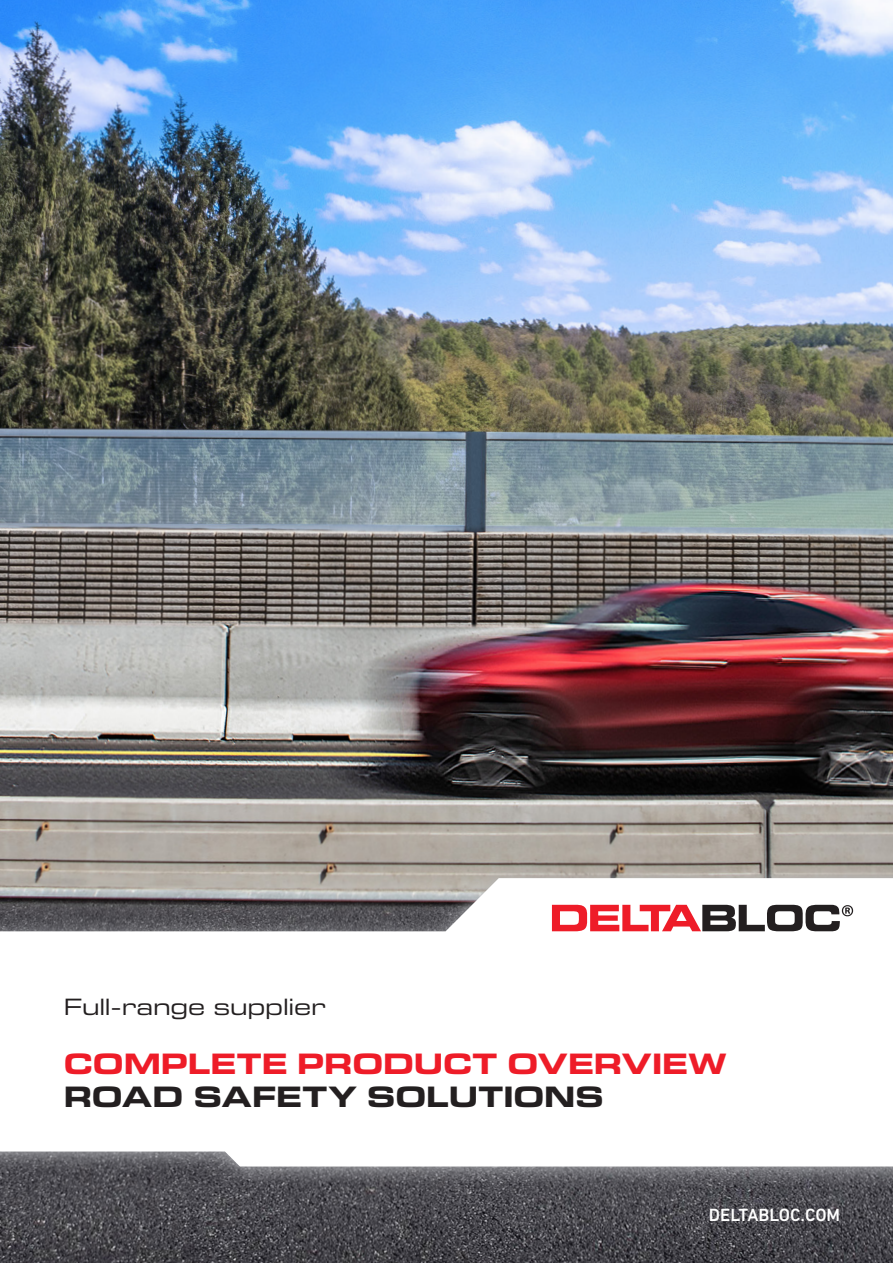
<style>
.page{position:relative;width:893px;height:1263px;background:#fff}
.page>*{position:absolute;margin:0;border:0;box-sizing:border-box;transform-origin:0 0}
.t1{font:700 expanded 30px "Eurostile Next W1 G";color:#ee1c28}
.t2{font:700 expanded 30px "Eurostile Next W1 G";letter-spacing:-.005em;color:#231f20}
.t3{font:expanded 24px "Eurostile Next W1 G";letter-spacing:-.005em;color:#231f20}
.t4{font:500 18px "DIN Next W1 G";color:#fff}
</style>
<div class="page">
<img style="left:0;top:0;width:893px;height:1263px">
<div style="left:0;top:863px;width:893px;height:326px;background:#b2b3b7;opacity:.88"></div>
<svg style="left:0;top:878px;width:893px;height:288px"></svg>
<svg style="left:552px;top:905px;width:301px;height:26px"></svg>
<p class="t3" style="left:64px;top:992px;width:263px">Full-range supplier</p>
<p class="t1" style="left:64px;top:1044px;width:664px">COMPLETE PRODUCT OVERVIEW</p>
<p class="t2" style="left:64px;top:1077px;width:542px">ROAD SAFETY SOLUTIONS</p>
<p class="t4" style="left:709px;top:1205px;width:133px">DELTABLOC.COM</p>
</div>
